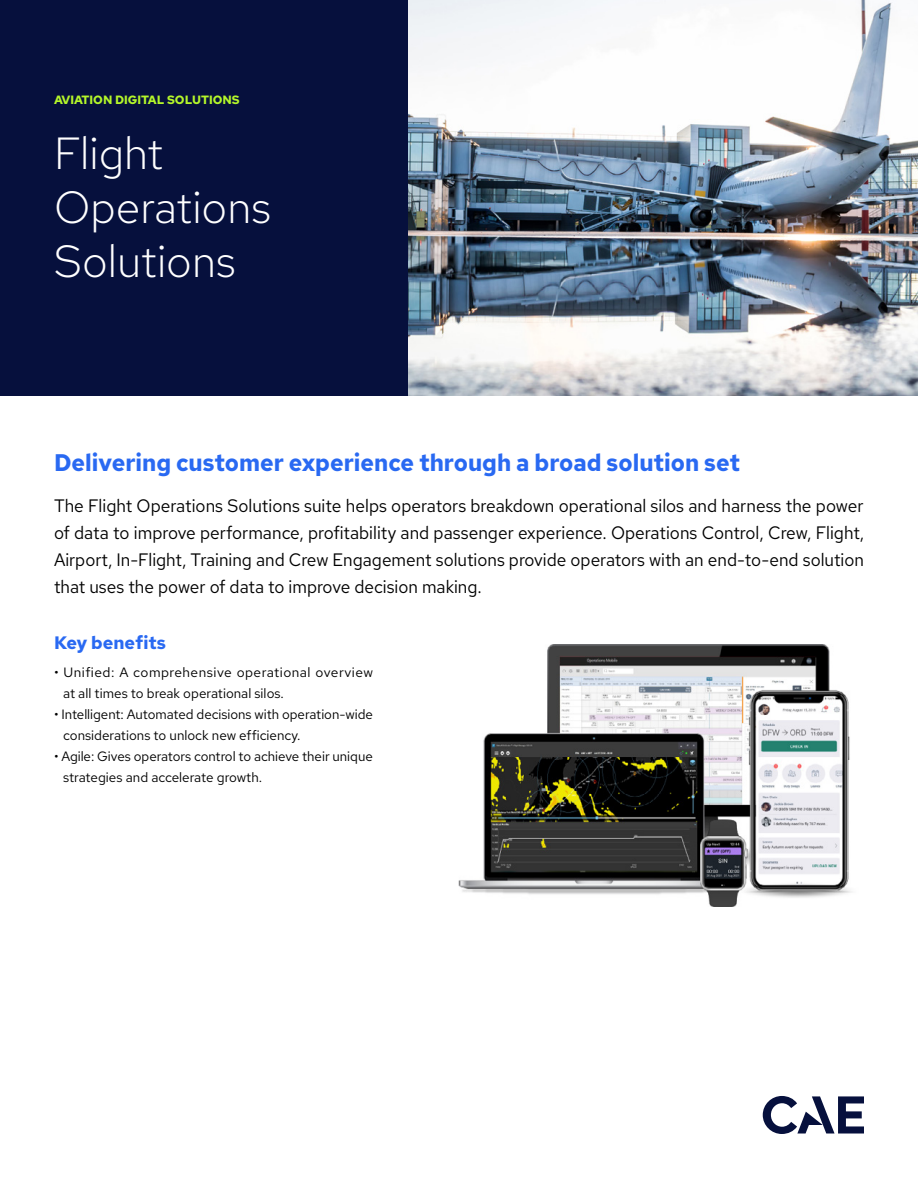
<style>
.page{position:relative;width:918px;height:1188px;background:#fff}
.page>*{position:absolute;margin:0;border:0;box-sizing:border-box;transform-origin:0 0}
.t1{font:300 45px/54px "Red Hat Text";color:#fff}
.t2{font:700 24px "Red Hat Text";color:#2969f2;scale:.96 1}
.t3{font:18px/27px "Red Hat Text";color:#000;text-align:justify;scale:.96 1}
.t4{font:700 18px "Red Hat Text";color:#2969f2}
.t5{font:13.5px/21px "Red Hat Text";color:#000}
.t6{font:13.5px/21px "Red Hat Text";letter-spacing:.02em;color:#000}
.t7{font:700 12px "Red Hat Text";color:#b4f62a}
</style>
<div class="page">
<svg style="left:763px;top:1096px;width:101px;height:38px"></svg>
<div style="left:0;top:0;width:408px;height:396px;background:#06103d"></div>
<img style="left:408px;top:0;width:510px;height:396px">
<img style="left:458px;top:645px;width:394px;height:261px">
<p class="t7" style="left:54px;top:92px;width:187px">AVIATION DIGITAL SOLUTIONS</p>
<h1 class="t1" style="left:54px;top:126px;width:219px">Flight<br>Operations<br>Solutions</h1>
<h2 class="t2" style="left:54px;top:447px;width:716px">Delivering customer experience through a broad solution set</h2>
<p class="t3" style="left:54px;top:491px;width:845px">The Flight Operations Solutions suite helps operators breakdown operational silos and harness the power of data to improve performance, profitability and passenger experience. Operations Control, Crew, Flight, Airport, In-Flight, Training and Crew Engagement solutions provide operators with an end-to-end solution that uses the power of data to improve decision making.</p>
<p class="t4" style="left:54px;top:631px;width:114px">Key benefits</p>
<p class="t6" style="left:63px;top:661px;width:311px;text-indent:-9px">• Unified: A comprehensive operational overview at all times to break operational silos.</p>
<p class="t5" style="left:63px;top:703px;width:311px;text-indent:-9px">• Intelligent: Automated decisions with operation-wide considerations to unlock new efficiency.</p>
<p class="t5" style="left:63px;top:745px;width:311px;text-indent:-9px">• Agile: Gives operators control to achieve their unique strategies and accelerate growth.</p>
</div>
